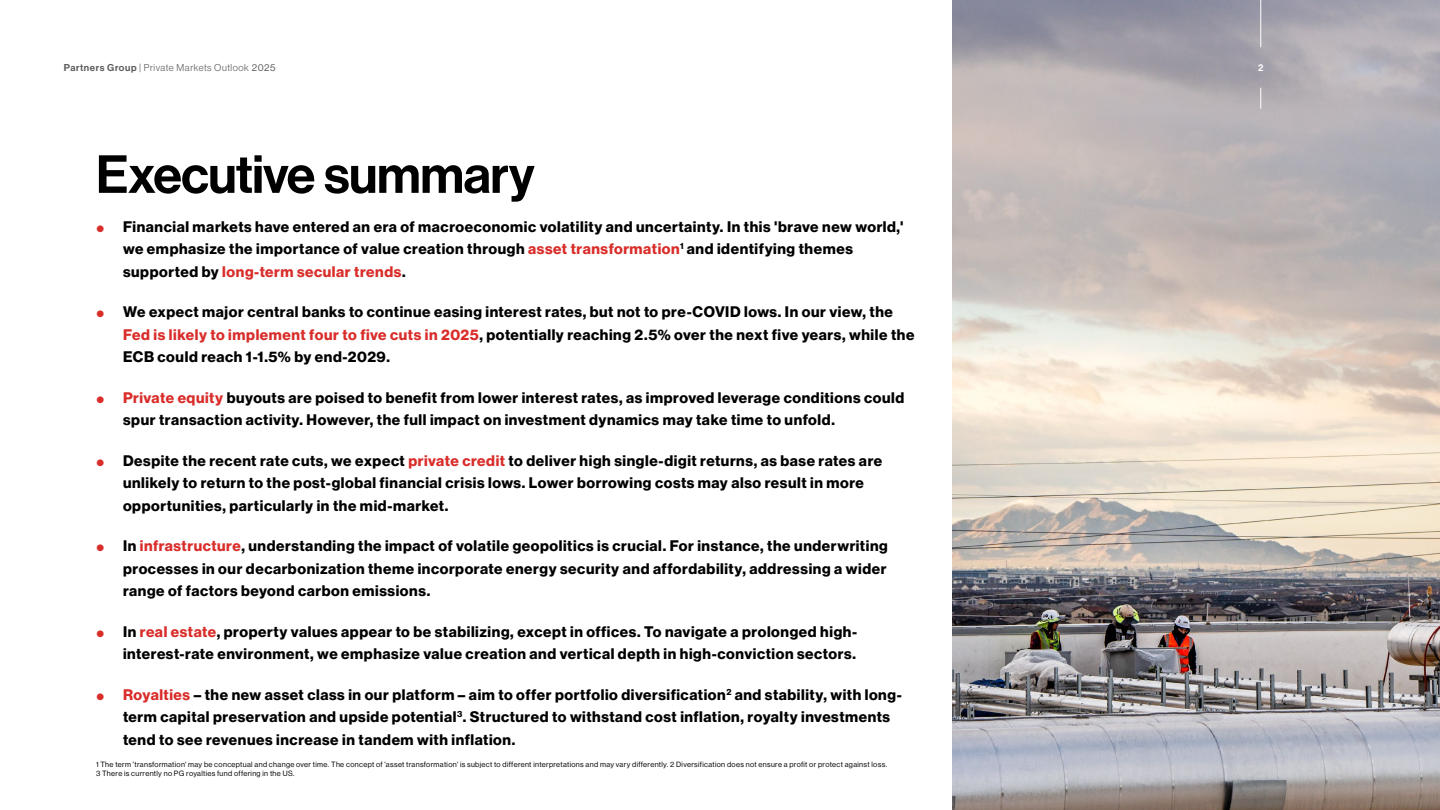
<style>
.page{position:relative;width:1440px;height:810px;background:#fff}
.page>*{position:absolute;margin:0;border:0;box-sizing:border-box;transform-origin:0 0}
.t1{font:52.5px "N Haas Grotesk DS Pro 65 Md";letter-spacing:-.015em;color:#000}
.t2{font:15px/22.5px "N Haas Grotesk DS Pro 75 Bd";letter-spacing:.04em;color:#000}
.t3{font:9.75px "N Haas Grotesk DS Pro 45 Lt";letter-spacing:.05em;color:#5c5b5a}
.t4{font:9.75px "N Haas Grotesk DS Pro 65 Md";color:#fff}
.t5{font:7.5px/9px "N Haas Grotesk DS Pro 55 Rg";letter-spacing:.045em;color:#000}
.s1{font-family:"N Haas Grotesk DS Pro 65 Md"}
.s2{font-family:"N Haas Grotesk DS Pro 55 Rg"}
.s3{font-size:22.5px;color:#d92d2a}
.s4{color:#d92d2a}
</style>
<div class="page">
<img style="left:953px;top:0;width:487px;height:810px">
<svg style="left:1260px;top:88px;width:1px;height:21px"></svg>
<hr style="left:1260px;top:0;width:1px;height:47px;background:#fff">
<p class="t3" style="left:64px;top:62px;width:213px"><span class="s1">Partners Group</span> | Private Markets Outlook <span class="s2">2025</span></p>
<p class="t4" style="left:1258px;top:62px;width:7px">2</p>
<h1 class="t1" style="left:96px;top:144px;width:440px">Executive summary</h1>
<p class="t2" style="left:123px;top:216px;width:782px;text-indent:-27px"><span class="s3">•</span> Financial markets have entered an era of macroeconomic volatility and uncertainty. In this 'brave new world,' we emphasize the importance of value creation through <span class="s4">asset transformation</span><sup>1</sup> and identifying themes supported by <span class="s4">long-term secular trends</span>.</p>
<p class="t2" style="left:123px;top:301px;width:793px;text-indent:-27px"><span class="s3">•</span> We expect major central banks to continue easing interest rates, but not to pre-COVID lows. In our view, the<br><span class="s4">Fed is likely to implement four to five cuts in 2025</span>, potentially reaching 2.5% over the next five years, while the<br>ECB could reach 1-1.5% by end-2029.</p>
<p class="t2" style="left:123px;top:387px;width:783px;text-indent:-27px"><span class="s3">•</span> <span class="s4">Private equity</span> buyouts are poised to benefit from lower interest rates, as improved leverage conditions could spur transaction activity. However, the full impact on investment dynamics may take time to unfold.</p>
<p class="t2" style="left:123px;top:450px;width:761px;text-indent:-27px"><span class="s3">•</span> Despite the recent rate cuts, we expect <span class="s4">private credit</span> to deliver high single-digit returns, as base rates are unlikely to return to the post-global financial crisis lows. Lower borrowing costs may also result in more opportunities, particularly in the mid-market.</p>
<p class="t2" style="left:123px;top:535px;width:766px;text-align:justify;text-indent:-27px"><span class="s3">•</span> In <span class="s4">infrastructure</span>, understanding the impact of volatile geopolitics is crucial. For instance, the underwriting processes in our decarbonization theme incorporate energy security and affordability, addressing a wider range of factors beyond carbon emissions.</p>
<p class="t2" style="left:96px;top:621px;width:763px;text-align:right"><span class="s3">•</span> In <span class="s4">real estate</span>, property values appear to be stabilizing, except in offices. To navigate a prolonged high&shy;interest-rate environment, we emphasize value creation and vertical depth in high-conviction sectors.</p>
<p class="t2" style="left:123px;top:684px;width:780px;text-indent:-27px"><span class="s3">•</span> <span class="s4">Royalties</span> – the new asset class in our platform – aim to offer portfolio diversification<sup>2</sup> and stability, with long&shy;term capital preservation and upside potential<sup>3</sup>. Structured to withstand cost inflation, royalty investments tend to see revenues increase in tandem with inflation.</p>
<p class="t5" style="left:96px;top:760px;width:793px">1 The term 'transformation' may be conceptual and change over time. The concept of 'asset transformation' is subject to different interpretations and may vary differently. 2 Diversification does not ensure a profit or protect against loss.<br>3 There is currently no PG royalties fund offering in the US.</p>
</div>
